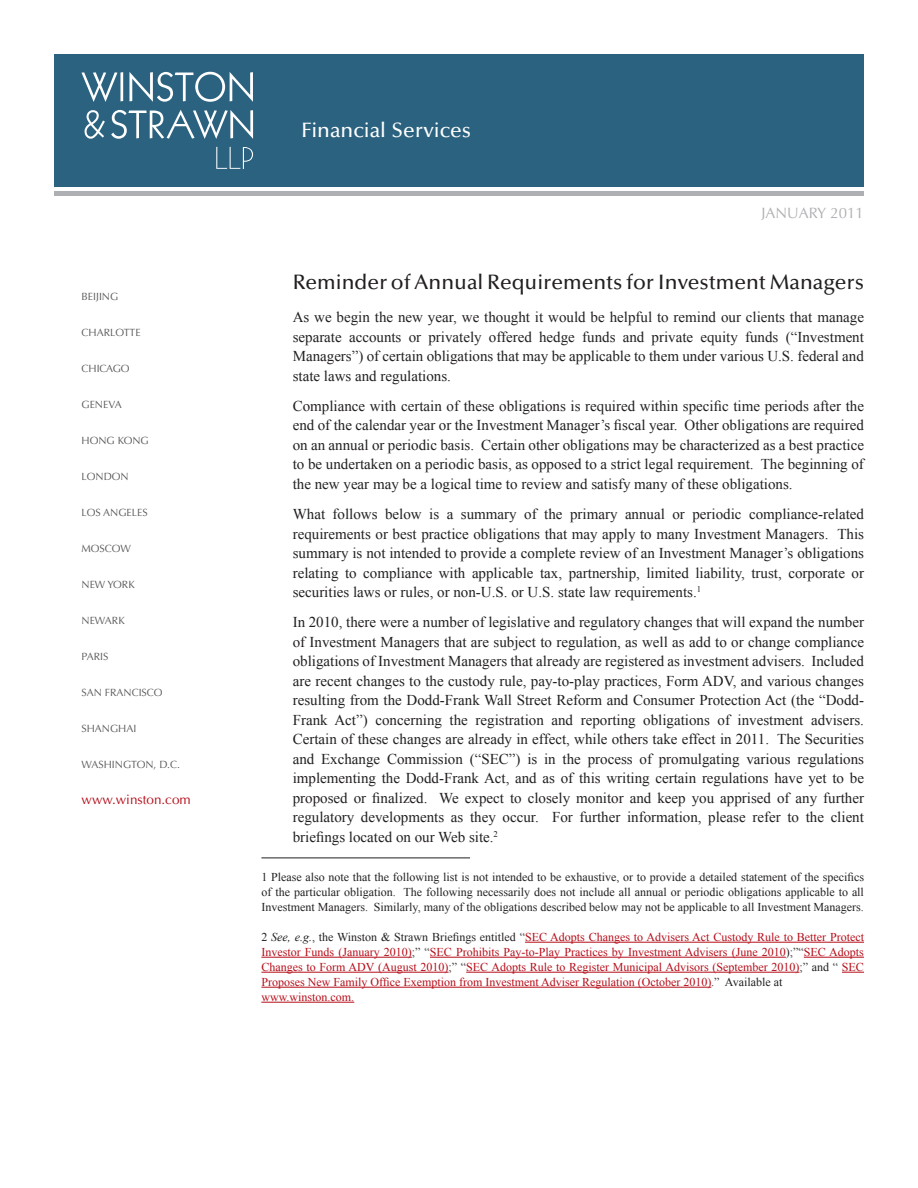
<style>
.page{position:relative;width:918px;height:1188px;background:#fff}
.page>*{position:absolute;margin:0;border:0;box-sizing:border-box;transform-origin:0 0}
.t1{font:500 21px "Optima LT Std";color:#231f20}
.Practice_Area{font:500 21px "Optima LT Std";color:#fff}
.Body{font:15px/19.5px "Times New Roman";color:#231f20;text-align:justify}
.Date{font:15px "Optima LT Std";color:#aeafb3}
.t2{font:13.5px "Optima LT Std";color:#b50e1a}
.Footnote{font:12px/15px "Times New Roman";color:#b50e1a;text-align:justify}
.Footnote-2{font:12px/15px "Times New Roman";color:#231f20;text-align:justify}
.t3{font:10.5px "Optima LT Std";color:#57585a}
.s1{color:#231f20}
.s2{font-style:italic;color:#231f20}
</style>
<div class="page">
<div style="left:54px;top:54px;width:810px;height:133px;background:#2b627f"></div>
<div style="left:54px;top:191px;width:810px;height:5px;background:#aeafb3"></div>
<svg style="left:82px;top:72px;width:171px;height:97px"></svg>
<hr style="left:525px;top:942px;width:339px;height:1px;background:#b50e1a">
<hr style="left:261px;top:957px;width:151px;height:1px;background:#b50e1a">
<hr style="left:430px;top:957px;width:356px;height:1px;background:#b50e1a">
<hr style="left:804px;top:957px;width:60px;height:1px;background:#b50e1a">
<hr style="left:261px;top:972px;width:188px;height:1px;background:#b50e1a">
<hr style="left:466px;top:972px;width:333px;height:1px;background:#b50e1a">
<svg style="left:842px;top:972px;width:22px;height:1px"></svg>
<hr style="left:261px;top:987px;width:450px;height:1px;background:#b50e1a">
<hr style="left:261px;top:1002px;width:93px;height:1px;background:#b50e1a">
<hr style="left:261px;top:858px;width:209px;height:1px;background:#231f20">
<p class="t3" style="left:82px;top:290px;width:38px">BEIJING</p>
<p class="t3" style="left:82px;top:326px;width:61px">CHARLOTTE</p>
<p class="t3" style="left:82px;top:362px;width:50px">CHICAGO</p>
<p class="t3" style="left:82px;top:398px;width:42px">GENEVA</p>
<p class="t3" style="left:82px;top:434px;width:69px">HONG KONG</p>
<p class="t3" style="left:82px;top:470px;width:49px">LONDON</p>
<p class="t3" style="left:82px;top:506px;width:68px">LOS ANGELES</p>
<p class="t3" style="left:82px;top:542px;width:51px">MOSCOW</p>
<p class="t3" style="left:82px;top:578px;width:55px">NEW YORK</p>
<p class="t3" style="left:82px;top:614px;width:45px">NEWARK</p>
<p class="t3" style="left:82px;top:650px;width:28px">PARIS</p>
<p class="t3" style="left:82px;top:686px;width:83px">SAN FRANCISCO</p>
<p class="t3" style="left:82px;top:722px;width:56px">SHANGHAI</p>
<p class="t3" style="left:82px;top:758px;width:100px">WASHINGTON, D.C.</p>
<p class="t2" style="left:82px;top:792px;width:111px">www.winston.com</p>
<p class="Practice_Area" style="left:301px;top:119px;width:171px">Financial Services</p>
<p class="Date" style="left:761px;top:204px;width:104px">JANUARY 2011</p>
<p class="t1" style="left:293px;top:270px;width:573px">Reminder of Annual Requirements for Investment Managers</p>
<p class="Body" style="left:293px;top:307px;width:573px">As we begin the new year, we thought it would be helpful to remind our clients that manage separate accounts or privately offered hedge funds and private equity funds (“Investment Managers”) of certain obligations that may be applicable to them under various U.S. federal and state laws and regulations.</p>
<p class="Body" style="left:293px;top:396px;width:573px">Compliance with certain of these obligations is required within specific time periods after the end of the calendar year or the Investment Manager’s fiscal year. Other obligations are required on an annual or periodic basis. Certain other obligations may be characterized as a best practice to be undertaken on a periodic basis, as opposed to a strict legal requirement. The beginning of the new year may be a logical time to review and satisfy many of these obligations.</p>
<p class="Body" style="left:293px;top:504px;width:573px">What follows below is a summary of the primary annual or periodic compliance-related requirements or best practice obligations that may apply to many Investment Managers. This summary is not intended to provide a complete review of an Investment Manager’s obligations relating to compliance with applicable tax, partnership, limited liability, trust, corporate or securities laws or rules, or non-U.S. or U.S. state law requirements.<sup>1</sup></p>
<p class="Body" style="left:293px;top:612px;width:573px">In 2010, there were a number of legislative and regulatory changes that will expand the number of Investment Managers that are subject to regulation, as well as add to or change compliance obligations of Investment Managers that already are registered as investment advisers. Included are recent changes to the custody rule, pay-to-play practices, Form ADV, and various changes resulting from the Dodd-Frank Wall Street Reform and Consumer Protection Act (the “Dodd-Frank Act”) concerning the registration and reporting obligations of investment advisers.<br>Certain of these changes are already in effect, while others take effect in 2011. The Securities and Exchange Commission (“SEC”) is in the process of promulgating various regulations implementing the Dodd-Frank Act, and as of this writing certain regulations have yet to be proposed or finalized. We expect to closely monitor and keep you apprised of any further regulatory developments as they occur. For further information, please refer to the client briefings located on our Web site.<sup>2</sup></p>
<p class="Footnote-2" style="left:261px;top:869px;width:604px">1 Please also note that the following list is not intended to be exhaustive, or to provide a detailed statement of the specifics of the particular obligation. The following necessarily does not include all annual or periodic obligations applicable to all Investment Managers. Similarly, many of the obligations described below may not be applicable to all Investment Managers.</p>
<p class="Footnote" style="left:261px;top:929px;width:604px"><span class="s1">2</span> <span class="s2">See, e.g.</span><span class="s1">, the Winston &amp; Strawn Briefings entitled “</span>SEC Adopts Changes to Advisers Act Custody Rule to Better Protect Investor Funds (January 2010)<span class="s1">;” “</span>SEC Prohibits Pay-to-Play Practices by Investment Advisers (June 2010<span class="s1">);”“</span>SEC Adopts Changes to Form ADV (August 2010)<span class="s1">;” “</span>SEC Adopts Rule to Register Municipal Advisors (September 2010)<span class="s1">;” and “</span> SEC Proposes New Family Office Exemption from Investment Adviser Regulation (October 2010)<span class="s1">.” Available at</span></p>
<p class="Footnote" style="left:261px;top:989px;width:94px">www.winston.com.</p>
</div>
